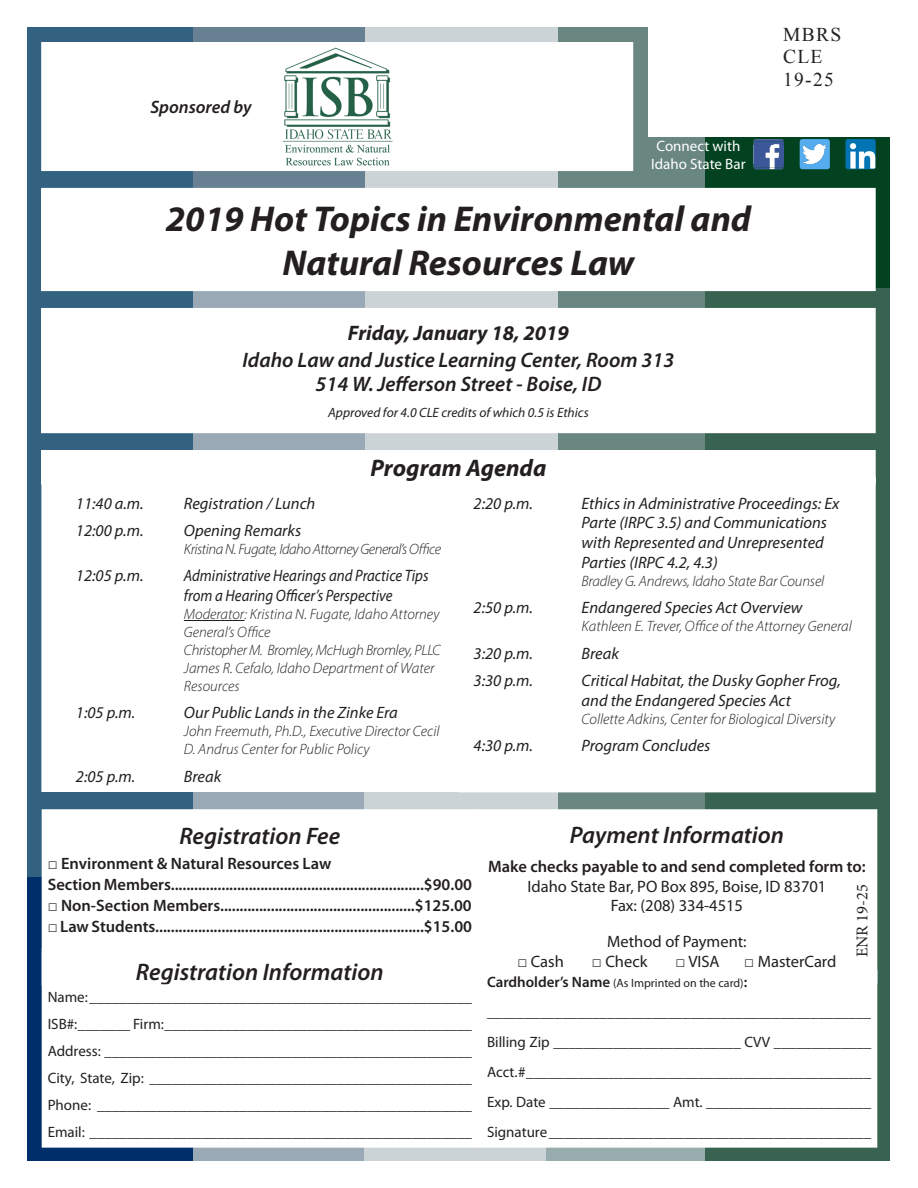
<style>
.page{position:relative;width:918px;height:1188px;background:#fff}
.page>*{position:absolute;margin:0;border:0;box-sizing:border-box;transform-origin:0 0}
.t1{font:italic 700 36px "Myriad Pro";color:#231f20}
.Price_box{font:italic 600 24px "Myriad Pro";color:#231f20}
.t2{font:italic 700 24px "Myriad Pro";color:#231f20}
.t3{font:italic 600 21px "Myriad Pro";color:#231f20}
.t4{font:italic 700 21px "Myriad Pro";color:#231f20}
.t5{font:19.5px "Times New Roman";letter-spacing:.07em;color:#231f20}
.t6{font:italic 600 18px "Myriad Pro";color:#231f20}
.t7{font:italic 16.5px/19.8px "Myriad Pro";color:#231f20}
.Price_box-2{font:600 16.5px/21px "Myriad Pro";color:#231f20}
.Paragraph_Style_1{font:16.5px "Myriad Pro";color:#231f20}
.t8{font:italic 16.5px/19.8px "Myriad Pro";color:#231f20;scale:.9 1}
.Paragraph_Style_1-2{font:600 16.5px "Myriad Pro";color:#231f20}
.t9{font:16.5px "Minion Pro";color:#231f20}
.t10{font:15px "Myriad Pro";color:#231f20}
.t11{font:italic 300 15px/18px "Myriad Pro";color:#231f20}
.t12{font:italic 300 15px "Myriad Pro";letter-spacing:-.03em;color:#231f20}
.t13{font:15px/18px "Myriad Pro";color:#fff;text-align:center}
.t14{font:italic 13.5px "Myriad Pro";color:#231f20}
.t15{font:12px "Myriad Pro";color:#231f20}
.s1{font-family:"Arial";font-weight:700}
.s2{font-family:"Arial"}
.s3{font-weight:600;font-size:15px}
</style>
<div class="page">
<div style="left:364px;top:27px;width:194px;height:565px;background:#ccd3d7"></div>
<div style="left:28px;top:27px;width:171px;height:851px;background:#336281"></div>
<div style="left:193px;top:27px;width:171px;height:339px;background:#678193"></div>
<div style="left:558px;top:27px;width:159px;height:851px;background:#698680"></div>
<div style="left:706px;top:27px;width:184px;height:283px;background:#034220"></div>
<div style="left:28px;top:878px;width:171px;height:283px;background:#002e6b"></div>
<div style="left:193px;top:260px;width:171px;height:901px;background:#99a9b6"></div>
<div style="left:364px;top:568px;width:194px;height:593px;background:#ccd3d7"></div>
<div style="left:546px;top:878px;width:171px;height:283px;background:#98abad"></div>
<div style="left:706px;top:288px;width:184px;height:873px;background:#386350"></div>
<div style="left:42px;top:189px;width:833px;height:101px;background:#fff"></div>
<div style="left:41px;top:188px;width:835px;height:103px;border:2px solid #fff"></div>
<div style="left:648px;top:0;width:270px;height:137px;background:#fff"></div>
<img style="left:754px;top:139px;width:30px;height:30px">
<div style="left:800px;top:139px;width:30px;height:30px;background:#55acee;border-radius:3px"></div>
<img style="left:803px;top:144px;width:24px;height:20px">
<img style="left:846px;top:139px;width:30px;height:30px">
<div style="left:42px;top:952px;width:435px;height:195px;background:#fff"></div>
<div style="left:42px;top:951px;width:436px;height:197px;border:2px solid #fff"></div>
<div style="left:477px;top:810px;width:400px;height:173px;background:#fff"></div>
<div style="left:477px;top:809px;width:400px;height:174px;border:2px solid #fff"></div>
<div style="left:477px;top:971px;width:400px;height:176px;background:#fff"></div>
<div style="left:477px;top:970px;width:400px;height:178px;border:2px solid #fff"></div>
<div style="left:42px;top:949px;width:435px;height:36px;background:#fff"></div>
<div style="left:42px;top:810px;width:435px;height:140px;background:#fff"></div>
<div style="left:42px;top:809px;width:436px;height:141px;border:2px solid #fff"></div>
<div style="left:42px;top:43px;width:591px;height:127px;background:#fff"></div>
<img style="left:282px;top:47px;width:111px;height:119px">
<div style="left:41px;top:42px;width:592px;height:129px;border:2px solid #fff"></div>
<div style="left:42px;top:309px;width:833px;height:123px;background:#fff"></div>
<div style="left:41px;top:308px;width:835px;height:125px;border:2px solid #fff"></div>
<div style="left:42px;top:477px;width:416px;height:314px;background:#fff"></div>
<hr style="left:184px;top:620px;width:61px;height:1px;background:#231f20">
<div style="left:41px;top:477px;width:418px;height:315px;border:2px solid #fff"></div>
<div style="left:459px;top:477px;width:416px;height:315px;background:#fff"></div>
<div style="left:42px;top:451px;width:833px;height:33px;background:#fff"></div>
<div style="left:41px;top:450px;width:835px;height:35px;border:2px solid #fff"></div>
<p class="t6" style="left:150px;top:96px;width:103px">Sponsored by</p>
<p class="t13" style="left:651px;top:137px;width:96px">Connect with<br>Idaho State Bar</p>
<p class="t1" style="left:166px;top:196px;width:587px">2019 Hot Topics in Environmental and</p>
<p class="t1" style="left:283px;top:239px;width:353px">Natural Resources Law</p>
<p class="t4" style="left:348px;top:319px;width:223px">Friday, January 18, 2019</p>
<p class="t3" style="left:243px;top:347px;width:433px">Idaho Law and Justice Learning Center, Room 313</p>
<p class="t3" style="left:316px;top:371px;width:287px">514 W. Jefferson Street - Boise, ID</p>
<p class="t14" style="left:328px;top:404px;width:262px">Approved for 4.0 CLE credits of which 0.5 is Ethics</p>
<p class="t2" style="left:371px;top:453px;width:177px">Program Agenda</p>
<p class="t5" style="left:783px;top:21px;width:60px">MBRS</p>
<p class="t5" style="left:783px;top:43px;width:41px">CLE</p>
<p class="t5" style="left:783px;top:66px;width:52px">19-25</p>
<p class="t7" style="left:76px;top:493px;width:69px">11:40 a.m.</p>
<p class="t7" style="left:184px;top:493px;width:133px">Registration / Lunch</p>
<p class="t7" style="left:76px;top:520px;width:69px">12:00 p.m.</p>
<p class="t7" style="left:184px;top:520px;width:119px">Opening Remarks</p>
<p class="t12" style="left:184px;top:540px;width:259px">Kristina N. Fugate, Idaho Attorney General’s Office</p>
<p class="t7" style="left:76px;top:566px;width:69px">12:05 p.m.</p>
<p class="t8" style="left:184px;top:566px;width:273px">Administrative Hearings and Practice Tips from a Hearing Officer’s Perspective</p>
<p class="t11" style="left:184px;top:605px;width:258px">Moderator: Kristina N. Fugate, Idaho Attorney<br>General’s Office<br>Christopher M. Bromley, McHugh Bromley, PLLC<br>James R. Cefalo, Idaho Department of Water<br>Resources</p>
<p class="t7" style="left:76px;top:703px;width:61px">1:05 p.m.</p>
<p class="t7" style="left:184px;top:703px;width:215px">Our Public Lands in the Zinke Era</p>
<p class="t11" style="left:184px;top:722px;width:257px">John Freemuth, Ph.D., Executive Director Cecil<br>D. Andrus Center for Public Policy</p>
<p class="t7" style="left:76px;top:766px;width:61px">2:05 p.m.</p>
<p class="t7" style="left:184px;top:766px;width:39px">Break</p>
<p class="t7" style="left:474px;top:493px;width:61px">2:20 p.m.</p>
<p class="t7" style="left:582px;top:493px;width:259px">Ethics in Administrative Proceedings: Ex Parte (IRPC 3.5) and Communications with Represented and Unrepresented Parties (IRPC 4.2, 4.3)</p>
<p class="t11" style="left:582px;top:572px;width:244px">Bradley G. Andrews, Idaho State Bar Counsel</p>
<p class="t7" style="left:474px;top:598px;width:61px">2:50 p.m.</p>
<p class="t7" style="left:582px;top:598px;width:222px">Endangered Species Act Overview</p>
<p class="t11" style="left:582px;top:617px;width:272px">Kathleen E. Trever, Office of the Attorney General</p>
<p class="t7" style="left:474px;top:643px;width:61px">3:20 p.m.</p>
<p class="t7" style="left:582px;top:643px;width:39px">Break</p>
<p class="t7" style="left:474px;top:670px;width:61px">3:30 p.m.</p>
<p class="t7" style="left:582px;top:670px;width:261px">Critical Habitat, the Dusky Gopher Frog, and the Endangered Species Act</p>
<p class="t11" style="left:582px;top:710px;width:255px">Collette Adkins, Center for Biological Diversity</p>
<p class="t7" style="left:474px;top:735px;width:61px">4:30 p.m.</p>
<p class="t7" style="left:582px;top:735px;width:130px">Program Concludes</p>
<p class="Price_box" style="left:179px;top:820px;width:162px">Registration Fee</p>
<p class="Price_box-2" style="left:48px;top:853px;width:426px"><span class="s1">□</span> Environment &amp; Natural Resources Law<br>Section Members.................................................................$90.00</p>
<p class="Price_box-2" style="left:48px;top:895px;width:426px"><span class="s1">□</span> Non-Section Members..................................................$125.00</p>
<p class="Price_box-2" style="left:48px;top:916px;width:426px"><span class="s1">□</span> Law Students.....................................................................$15.00</p>
<p class="Price_box" style="left:136px;top:956px;width:249px">Registration Information</p>
<p class="t10" style="left:48px;top:988px;width:426px">Name: ___________________________________________________</p>
<p class="t10" style="left:48px;top:1015px;width:426px">ISB#: _______ Firm: _________________________________________</p>
<p class="t10" style="left:48px;top:1042px;width:426px">Address: _________________________________________________</p>
<p class="t10" style="left:48px;top:1069px;width:426px">City, State, Zip: ___________________________________________</p>
<p class="t10" style="left:48px;top:1096px;width:426px">Phone: __________________________________________________</p>
<p class="t10" style="left:48px;top:1123px;width:426px">Email: ___________________________________________________</p>
<p class="Price_box" style="left:570px;top:820px;width:216px">Payment Information</p>
<p class="Paragraph_Style_1-2" style="left:488px;top:856px;width:379px">Make checks payable to and send completed form to:</p>
<p class="Paragraph_Style_1" style="left:527px;top:876px;width:300px">Idaho State Bar, PO Box 895, Boise, ID 83701</p>
<p class="Paragraph_Style_1" style="left:611px;top:896px;width:134px">Fax: (208) 334-4515</p>
<p class="Paragraph_Style_1" style="left:607px;top:932px;width:141px">Method of Payment:</p>
<p class="Paragraph_Style_1" style="left:517px;top:952px;width:48px"><span class="s2">□</span> Cash</p>
<p class="Paragraph_Style_1" style="left:592px;top:952px;width:57px"><span class="s2">□</span> Check</p>
<p class="Paragraph_Style_1" style="left:675px;top:952px;width:46px"><span class="s2">□</span> VISA</p>
<p class="Paragraph_Style_1" style="left:744px;top:952px;width:94px"><span class="s2">□</span> MasterCard</p>
<p class="t15" style="left:487px;top:976px;width:262px"><span class="s3">Cardholder’s Name</span> (As Imprinted on the card)<span class="s3">:</span></p>
<p class="t10" style="left:487px;top:1003px;width:386px">___________________________________________________</p>
<p class="t10" style="left:487px;top:1033px;width:386px">Billing Zip _________________________ CVV _____________</p>
<p class="t10" style="left:487px;top:1063px;width:386px">Acct. # ______________________________________________</p>
<p class="t10" style="left:487px;top:1093px;width:386px">Exp. Date ________________ Amt. ______________________</p>
<p class="t10" style="left:487px;top:1123px;width:386px">Signature ___________________________________________</p>
<p class="t9" style="left:851px;top:957px;width:75px;rotate:-90deg">ENR 19-25</p>
</div>
